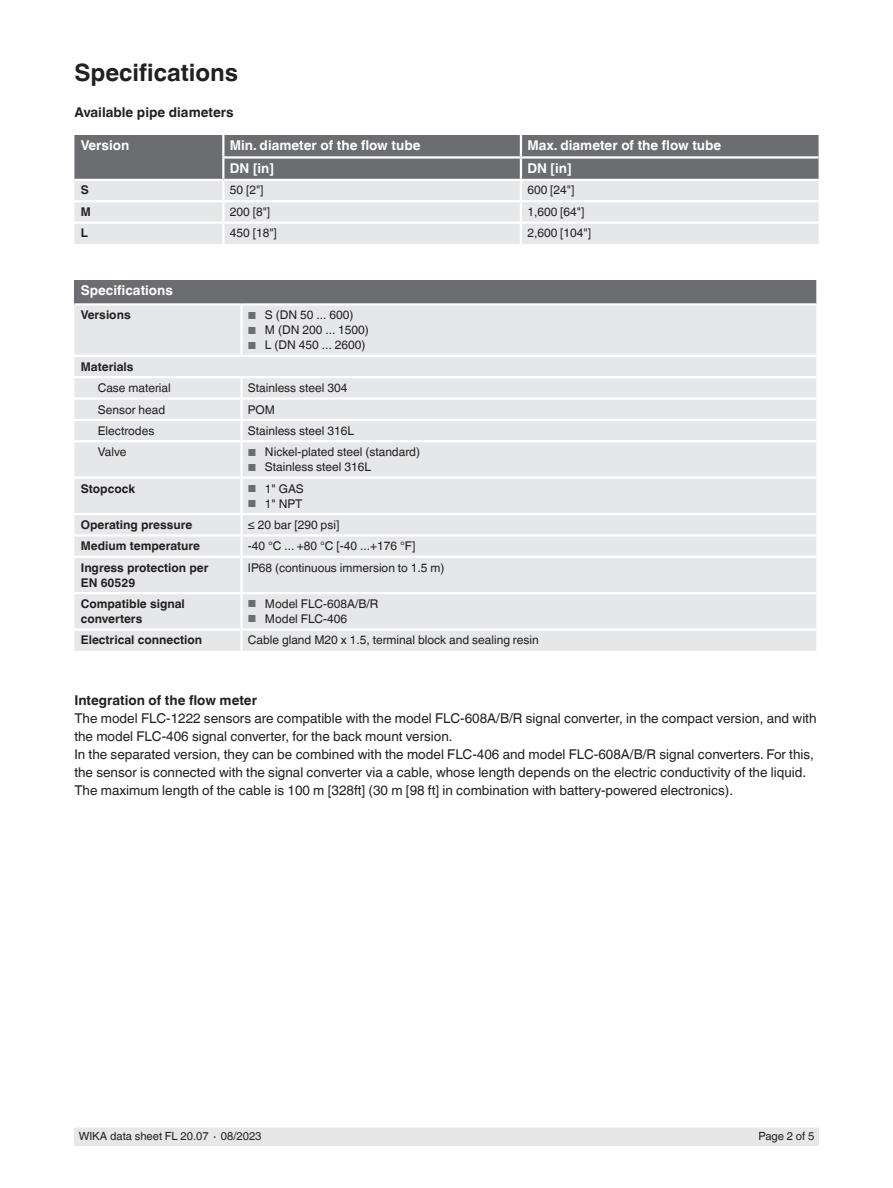
<style>
.page{position:relative;width:893px;height:1188px;background:#fff}
.page>*{position:absolute;margin:0;border:0;box-sizing:border-box;transform-origin:0 0}
.t1{font:700 24px "Helvetica World";color:#231f20}
.t2{font:13.5px/18px "Helvetica World";color:#231f20}
.t3{font:700 13.5px "Helvetica World";color:#fff}
.t4{font:700 13.5px "Helvetica World";color:#231f20}
.t5{font:12px "Helvetica World";color:#231f20}
.t6{font:700 12px/15px "Helvetica World";color:#231f20}
.t7{font:11.25px "Helvetica World";color:#231f20}
.s1{font-size:10.2px;color:#6c6d70}
</style>
<div class="page">
<div style="left:74px;top:1128px;width:745px;height:17px;background:#e6e7e9"></div>
<div style="left:74px;top:202px;width:745px;height:42px;background:#e6e7e9"></div>
<svg style="left:74px;top:135px;width:745px;height:65px;background:#999a9c"></svg>
<hr style="left:222px;top:202px;width:2px;height:20px;background:#fff">
<hr style="left:520px;top:202px;width:2px;height:20px;background:#fff">
<hr style="left:74px;top:222px;width:149px;height:2px;background:#fff">
<hr style="left:223px;top:222px;width:298px;height:2px;background:#fff">
<hr style="left:222px;top:224px;width:2px;height:20px;background:#fff">
<hr style="left:521px;top:222px;width:298px;height:2px;background:#fff">
<hr style="left:520px;top:224px;width:2px;height:20px;background:#fff">
<div style="left:74px;top:280px;width:743px;height:24px;background:#6c6d70"></div>
<div style="left:74px;top:306px;width:742px;height:345px;background:#e6e7e9"></div>
<hr style="left:74px;top:303px;width:168px;height:3px;background:#fff">
<hr style="left:242px;top:303px;width:577px;height:3px;background:#fff">
<hr style="left:816px;top:280px;width:3px;height:23px;background:#fff">
<hr style="left:240px;top:306px;width:3px;height:49px;background:#fff">
<hr style="left:240px;top:378px;width:3px;height:19px;background:#fff">
<hr style="left:74px;top:397px;width:168px;height:3px;background:#fff">
<hr style="left:242px;top:397px;width:577px;height:3px;background:#fff">
<hr style="left:240px;top:400px;width:3px;height:19px;background:#fff">
<hr style="left:74px;top:419px;width:168px;height:2px;background:#fff">
<hr style="left:242px;top:419px;width:577px;height:2px;background:#fff">
<hr style="left:240px;top:421px;width:3px;height:19px;background:#fff">
<hr style="left:74px;top:440px;width:168px;height:2px;background:#fff">
<hr style="left:242px;top:440px;width:577px;height:2px;background:#fff">
<hr style="left:240px;top:442px;width:3px;height:35px;background:#fff">
<hr style="left:74px;top:477px;width:168px;height:2px;background:#fff">
<hr style="left:242px;top:477px;width:577px;height:2px;background:#fff">
<hr style="left:240px;top:479px;width:3px;height:34px;background:#fff">
<hr style="left:74px;top:513px;width:168px;height:2px;background:#fff">
<hr style="left:242px;top:513px;width:577px;height:2px;background:#fff">
<hr style="left:240px;top:515px;width:3px;height:19px;background:#fff">
<hr style="left:74px;top:534px;width:168px;height:3px;background:#fff">
<hr style="left:242px;top:534px;width:577px;height:3px;background:#fff">
<hr style="left:240px;top:537px;width:3px;height:19px;background:#fff">
<hr style="left:74px;top:556px;width:168px;height:2px;background:#fff">
<hr style="left:242px;top:556px;width:577px;height:2px;background:#fff">
<hr style="left:240px;top:558px;width:3px;height:34px;background:#fff">
<hr style="left:74px;top:592px;width:168px;height:2px;background:#fff">
<hr style="left:242px;top:592px;width:577px;height:2px;background:#fff">
<hr style="left:240px;top:594px;width:3px;height:34px;background:#fff">
<hr style="left:74px;top:628px;width:168px;height:3px;background:#fff">
<hr style="left:242px;top:628px;width:577px;height:3px;background:#fff">
<hr style="left:240px;top:631px;width:3px;height:20px;background:#fff">
<hr style="left:74px;top:355px;width:168px;height:2px;background:#fff">
<hr style="left:242px;top:355px;width:577px;height:2px;background:#fff">
<hr style="left:74px;top:376px;width:168px;height:2px;background:#fff">
<hr style="left:242px;top:376px;width:577px;height:2px;background:#fff">
<h1 class="t1" style="left:74px;top:59px;width:165px">Specifications</h1>
<p class="t4" style="left:74px;top:104px;width:161px">Available pipe diameters</p>
<p class="t3" style="left:81px;top:138px;width:50px">Version</p>
<p class="t3" style="left:230px;top:138px;width:192px">Min. diameter of the flow tube</p>
<p class="t3" style="left:527px;top:138px;width:195px">Max. diameter of the flow tube</p>
<p class="t3" style="left:230px;top:160px;width:46px">DN [in]</p>
<p class="t3" style="left:527px;top:160px;width:46px">DN [in]</p>
<p class="t6" style="left:81px;top:182px;width:10px">S</p>
<p class="t5" style="left:230px;top:183px;width:35px">50 [2"]</p>
<p class="t5" style="left:527px;top:183px;width:49px">600 [24"]</p>
<p class="t6" style="left:81px;top:204px;width:12px">M</p>
<p class="t5" style="left:230px;top:204px;width:42px">200 [8"]</p>
<p class="t5" style="left:527px;top:204px;width:59px">1,600 [64"]</p>
<p class="t6" style="left:81px;top:225px;width:9px">L</p>
<p class="t5" style="left:230px;top:226px;width:49px">450 [18"]</p>
<p class="t5" style="left:527px;top:226px;width:65px">2,600 [104"]</p>
<p class="t3" style="left:81px;top:283px;width:94px">Specifications</p>
<p class="t6" style="left:81px;top:308px;width:51px">Versions</p>
<p class="t5" style="left:248px;top:308px;width:107px"><span class="s1">■</span> S (DN 50 ... 600)</p>
<p class="t5" style="left:248px;top:323px;width:123px"><span class="s1">■</span> M (DN 200 ... 1500)</p>
<p class="t5" style="left:248px;top:338px;width:119px"><span class="s1">■</span> L (DN 450 ... 2600)</p>
<p class="t6" style="left:81px;top:359px;width:54px">Materials</p>
<p class="t5" style="left:98px;top:381px;width:75px">Case material</p>
<p class="t5" style="left:248px;top:381px;width:101px">Stainless steel 304</p>
<p class="t5" style="left:98px;top:402px;width:69px">Sensor head</p>
<p class="t5" style="left:248px;top:402px;width:29px">POM</p>
<p class="t5" style="left:98px;top:424px;width:58px">Electrodes</p>
<p class="t5" style="left:248px;top:424px;width:108px">Stainless steel 316L</p>
<p class="t5" style="left:98px;top:445px;width:30px">Valve</p>
<p class="t5" style="left:248px;top:445px;width:174px"><span class="s1">■</span> Nickel-plated steel (standard)</p>
<p class="t5" style="left:248px;top:460px;width:125px"><span class="s1">■</span> Stainless steel 316L</p>
<p class="t6" style="left:81px;top:481px;width:56px">Stopcock</p>
<p class="t5" style="left:248px;top:481px;width:57px"><span class="s1">■</span> 1" GAS</p>
<p class="t5" style="left:248px;top:496px;width:56px"><span class="s1">■</span> 1" NPT</p>
<p class="t6" style="left:81px;top:517px;width:113px">Operating pressure</p>
<p class="t5" style="left:248px;top:518px;width:93px">≤ 20 bar [290 psi]</p>
<p class="t6" style="left:81px;top:539px;width:121px">Medium temperature</p>
<p class="t5" style="left:248px;top:539px;width:169px">-40 °C ... +80 °C [-40 ...+176 °F]</p>
<p class="t6" style="left:81px;top:560px;width:129px">Ingress protection per<br>EN 60529</p>
<p class="t5" style="left:248px;top:561px;width:198px">IP68 (continuous immersion to 1.5 m)</p>
<p class="t6" style="left:81px;top:596px;width:106px">Compatible signal converters</p>
<p class="t5" style="left:248px;top:597px;width:132px"><span class="s1">■</span> Model FLC-608A/B/R</p>
<p class="t5" style="left:248px;top:612px;width:101px"><span class="s1">■</span> Model FLC-406</p>
<p class="t6" style="left:81px;top:633px;width:123px">Electrical connection</p>
<p class="t5" style="left:248px;top:633px;width:292px">Cable gland M20 x 1.5, terminal block and sealing resin</p>
<p class="t4" style="left:74px;top:692px;width:184px">Integration of the flow meter</p>
<p class="t2" style="left:74px;top:709px;width:744px">The model FLC-1222 sensors are compatible with the model FLC-608A/B/R signal converter, in the compact version, and with the model FLC-406 signal converter, for the back mount version.<br>In the separated version, they can be combined with the model FLC-406 and model FLC-608A/B/R signal converters. For this, the sensor is connected with the signal converter via a cable, whose length depends on the electric conductivity of the liquid.<br>The maximum length of the cable is 100 m [328ft] (30 m [98 ft] in combination with battery-powered electronics).</p>
<p class="t7" style="left:79px;top:1130px;width:184px">WIKA data sheet FL 20.07 ∙ 08/2023</p>
<p class="t7" style="left:759px;top:1130px;width:57px">Page 2 of 5</p>
</div>
